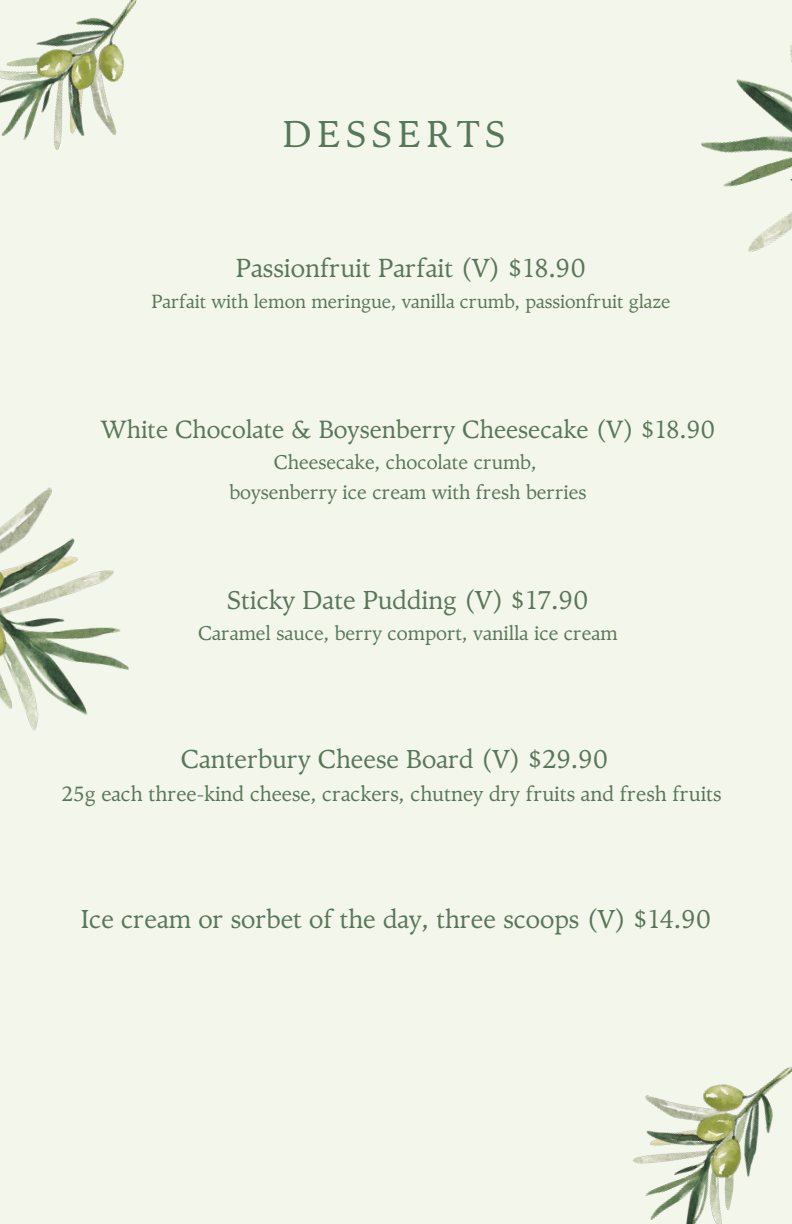
<style>
.page{position:relative;width:792px;height:1224px;background:#f3f6ea}
.page>*{position:absolute;margin:0;border:0;box-sizing:border-box;transform-origin:0 0}
.t1{font:37.3px "TY Serif";letter-spacing:.15em;color:#587659}
.t2{font:26px "TY Serif";color:#587659}
.t3{font:25.8px "TY Serif";color:#587659}
.t4{font:24.8px "TY Serif";color:#587659}
.t5{font:20.8px "TY Serif";color:#587659}
.t6{font:19.8px "TY Serif";color:#587659}
.t7{font:19px "TY Serif";color:#587659}
</style>
<div class="page">
<img style="left:0;top:0;width:137px;height:151px">
<img style="left:633px;top:1066px;width:159px;height:158px">
<img style="left:0;top:487px;width:129px;height:244px">
<img style="left:701px;top:45px;width:91px;height:207px">
<p class="t1" style="left:283px;top:111px;width:224px">DESSERTS</p>
<p class="t2" style="left:236px;top:253px;width:352px">Passionfruit Parfait (V) $18.90</p>
<p class="t7" style="left:151px;top:290px;width:521px">Parfait with lemon meringue, vanilla crumb, passionfruit glaze</p>
<p class="t4" style="left:100px;top:414px;width:616px">White Chocolate &amp; Boysenberry Cheesecake (V) $18.90</p>
<p class="t6" style="left:274px;top:450px;width:264px">Cheesecake, chocolate crumb,</p>
<p class="t6" style="left:229px;top:480px;width:359px">boysenberry ice cream with fresh berries</p>
<p class="t3" style="left:227px;top:584px;width:363px">Sticky Date Pudding (V) $17.90</p>
<p class="t6" style="left:198px;top:622px;width:421px">Caramel sauce, berry comport, vanilla ice cream</p>
<p class="t3" style="left:181px;top:743px;width:429px">Canterbury Cheese Board (V) $29.90</p>
<p class="t5" style="left:62px;top:781px;width:661px">25g each three-kind cheese, crackers, chutney dry fruits and fresh fruits</p>
<p class="t3" style="left:81px;top:904px;width:632px">Ice cream or sorbet of the day, three scoops (V) $14.90</p>
</div>
